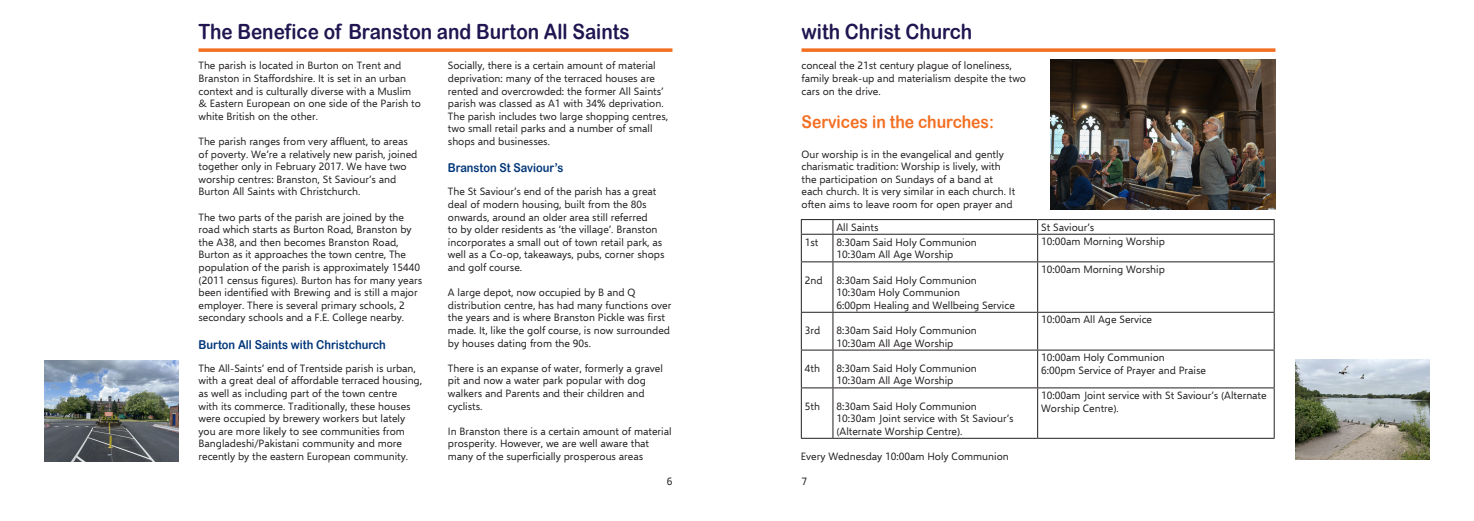
<style>
.page{position:relative;width:1474px;height:521px;background:#fff}
.page>*{position:absolute;margin:0;border:0;box-sizing:border-box;transform-origin:0 0}
.t1{font:21px "Arial Rounded MT Bold";color:#211651;scale:.9 1}
.Heading_1{font:17.5px "Arial Rounded MT Bold";color:#f36e21;scale:.9 1}
.Heading_3{font:12.25px "Arial Rounded MT Bold";color:#02377a;scale:.9 1}
.Body_Text{font:10.5px/12.6px "Selawik";color:#231f20}
</style>
<div class="page">
<svg style="left:198px;top:48px;width:474px;height:4px;background:#f47f3c"></svg>
<svg style="left:801px;top:48px;width:474px;height:4px;background:#f47f3c"></svg>
<hr style="left:801px;top:219px;width:32px;height:1px;background:#231f20">
<hr style="left:833px;top:219px;width:204px;height:1px;background:#231f20">
<hr style="left:1037px;top:219px;width:237px;height:1px;background:#231f20">
<hr style="left:801px;top:234px;width:32px;height:1px;background:#231f20">
<svg style="left:801px;top:220px;width:1px;height:41px"></svg>
<hr style="left:833px;top:234px;width:204px;height:1px;background:#231f20">
<svg style="left:832px;top:220px;width:1px;height:41px"></svg>
<hr style="left:1037px;top:234px;width:237px;height:1px;background:#231f20">
<svg style="left:1037px;top:220px;width:1px;height:41px"></svg>
<svg style="left:1273px;top:220px;width:1px;height:41px"></svg>
<hr style="left:801px;top:261px;width:32px;height:1px;background:#231f20">
<hr style="left:801px;top:262px;width:1px;height:50px;background:#231f20">
<hr style="left:833px;top:261px;width:204px;height:1px;background:#231f20">
<hr style="left:832px;top:262px;width:1px;height:50px;background:#231f20">
<hr style="left:1037px;top:261px;width:237px;height:1px;background:#231f20">
<hr style="left:1037px;top:262px;width:1px;height:50px;background:#231f20">
<hr style="left:1273px;top:262px;width:1px;height:50px;background:#231f20">
<hr style="left:801px;top:312px;width:32px;height:1px;background:#231f20">
<hr style="left:801px;top:313px;width:1px;height:37px;background:#231f20">
<hr style="left:833px;top:312px;width:204px;height:1px;background:#231f20">
<hr style="left:832px;top:313px;width:1px;height:37px;background:#231f20">
<hr style="left:1037px;top:312px;width:237px;height:1px;background:#231f20">
<hr style="left:1037px;top:313px;width:1px;height:37px;background:#231f20">
<hr style="left:1273px;top:313px;width:1px;height:37px;background:#231f20">
<hr style="left:801px;top:350px;width:32px;height:1px;background:#231f20">
<hr style="left:801px;top:350px;width:1px;height:37px;background:#231f20">
<hr style="left:833px;top:350px;width:204px;height:1px;background:#231f20">
<hr style="left:832px;top:350px;width:1px;height:37px;background:#231f20">
<hr style="left:1037px;top:350px;width:237px;height:1px;background:#231f20">
<hr style="left:1037px;top:350px;width:1px;height:37px;background:#231f20">
<hr style="left:1273px;top:350px;width:1px;height:37px;background:#231f20">
<hr style="left:801px;top:387px;width:32px;height:1px;background:#231f20">
<hr style="left:801px;top:388px;width:1px;height:50px;background:#231f20">
<hr style="left:833px;top:387px;width:204px;height:1px;background:#231f20">
<hr style="left:832px;top:388px;width:1px;height:50px;background:#231f20">
<hr style="left:1037px;top:387px;width:237px;height:1px;background:#231f20">
<hr style="left:1037px;top:388px;width:1px;height:50px;background:#231f20">
<hr style="left:1273px;top:388px;width:1px;height:50px;background:#231f20">
<hr style="left:801px;top:438px;width:32px;height:1px;background:#231f20">
<hr style="left:833px;top:438px;width:204px;height:1px;background:#231f20">
<hr style="left:1037px;top:438px;width:237px;height:1px;background:#231f20">
<img style="left:1050px;top:60px;width:225px;height:150px">
<img style="left:1295px;top:359px;width:134px;height:101px">
<img style="left:45px;top:360px;width:134px;height:101px">
<p class="t1" style="left:198px;top:20px;width:480px">The Benefice of Branston and Burton All Saints</p>
<p class="Body_Text" style="left:198px;top:60px;width:224px">The parish is located in Burton on Trent and Branston in Staffordshire. It is set in an urban context and is culturally diverse with a Muslim &amp; Eastern European on one side of the Parish to white British on the other.</p>
<p class="Body_Text" style="left:198px;top:135px;width:220px">The parish ranges from very affluent, to areas of poverty. We’re a relatively new parish, joined together only in February 2017. We have two worship centres: Branston, St Saviour’s and Burton All Saints with Christchurch.</p>
<p class="Body_Text" style="left:198px;top:211px;width:225px">The two parts of the parish are joined by the road which starts as Burton Road, Branston by the A38, and then becomes Branston Road, Burton as it approaches the town centre, The population of the parish is approximately 15440 (2011 census figures). Burton has for many years been identified with Brewing and is still a major employer. There is several primary schools, 2 secondary schools and a F.E. College nearby.</p>
<p class="Heading_3" style="left:198px;top:337px;width:210px">Burton All Saints with Christchurch</p>
<p class="Body_Text" style="left:198px;top:362px;width:225px">The All-Saints’ end of Trentside parish is urban, with a great deal of affordable terraced housing, as well as including part of the town centre<br>with its commerce. Traditionally, these houses were occupied by brewery workers but lately you are more likely to see communities from Bangladeshi/Pakistani community and more recently by the eastern European community.</p>
<p class="Body_Text" style="left:448px;top:60px;width:222px">Socially, there is a certain amount of material deprivation: many of the terraced houses are rented and overcrowded: the former All Saints’ parish was classed as A1 with 34% deprivation.<br>The parish includes two large shopping centres, two small retail parks and a number of small shops and businesses.</p>
<p class="Heading_3" style="left:448px;top:161px;width:130px">Branston St Saviour’s</p>
<p class="Body_Text" style="left:448px;top:186px;width:218px">The St Saviour’s end of the parish has a great deal of modern housing, built from the 80s onwards, around an older area still referred<br>to by older residents as ‘the village’. Branston incorporates a small out of town retail park, as well as a Co-op, takeaways, pubs, corner shops and golf course.</p>
<p class="Body_Text" style="left:448px;top:286px;width:225px">A large depot, now occupied by B and Q distribution centre, has had many functions over the years and is where Branston Pickle was first made. It, like the golf course, is now surrounded by houses dating from the 90s.</p>
<p class="Body_Text" style="left:448px;top:362px;width:216px">There is an expanse of water, formerly a gravel pit and now a water park popular with dog walkers and Parents and their children and cyclists.</p>
<p class="Body_Text" style="left:448px;top:425px;width:225px">In Branston there is a certain amount of material prosperity. However, we are well aware that many of the superficially prosperous areas</p>
<p class="t1" style="left:801px;top:20px;width:191px">with Christ Church</p>
<p class="Body_Text" style="left:801px;top:60px;width:226px">conceal the 21st century plague of loneliness, family break-up and materialism despite the two cars on the drive.</p>
<p class="Heading_1" style="left:801px;top:112px;width:215px">Services in the churches:</p>
<p class="Body_Text" style="left:801px;top:148px;width:215px">Our worship is in the evangelical and gently charismatic tradition: Worship is lively, with the participation on Sundays of a band at each church. It is very similar in each church. It often aims to leave room for open prayer and</p>
<p class="Body_Text" style="left:836px;top:221px;width:44px">All Saints</p>
<p class="Body_Text" style="left:1041px;top:221px;width:55px">St Saviour’s</p>
<p class="Body_Text" style="left:804px;top:236px;width:15px">1st</p>
<p class="Body_Text" style="left:836px;top:236px;width:142px">8:30am Said Holy Communion<br>10:30am All Age Worship</p>
<p class="Body_Text" style="left:1041px;top:236px;width:125px">10:00am Morning Worship</p>
<p class="Body_Text" style="left:804px;top:274px;width:19px">2nd</p>
<p class="Body_Text" style="left:836px;top:274px;width:180px">8:30am Said Holy Communion<br>10:30am Holy Communion<br>6:00pm Healing and Wellbeing Service</p>
<p class="Body_Text" style="left:1041px;top:263px;width:125px">10:00am Morning Worship</p>
<p class="Body_Text" style="left:804px;top:324px;width:17px">3rd</p>
<p class="Body_Text" style="left:836px;top:324px;width:142px">8:30am Said Holy Communion<br>10:30am All Age Worship</p>
<p class="Body_Text" style="left:1041px;top:314px;width:112px">10:00am All Age Service</p>
<p class="Body_Text" style="left:804px;top:362px;width:17px">4th</p>
<p class="Body_Text" style="left:836px;top:362px;width:142px">8:30am Said Holy Communion<br>10:30am All Age Worship</p>
<p class="Body_Text" style="left:1041px;top:351px;width:166px">10:00am Holy Communion<br>6:00pm Service of Prayer and Praise</p>
<p class="Body_Text" style="left:804px;top:400px;width:17px">5th</p>
<p class="Body_Text" style="left:836px;top:400px;width:179px">8:30am Said Holy Communion<br>10:30am Joint service with St Saviour’s (Alternate Worship Centre).</p>
<p class="Body_Text" style="left:1041px;top:389px;width:227px">10:00am Joint service with St Saviour’s (Alternate<br>Worship Centre).</p>
<p class="Body_Text" style="left:801px;top:450px;width:209px">Every Wednesday 10:00am Holy Communion</p>
<p class="Body_Text" style="left:667px;top:475px;width:7px">6</p>
<p class="Body_Text" style="left:801px;top:475px;width:7px">7</p>
</div>
